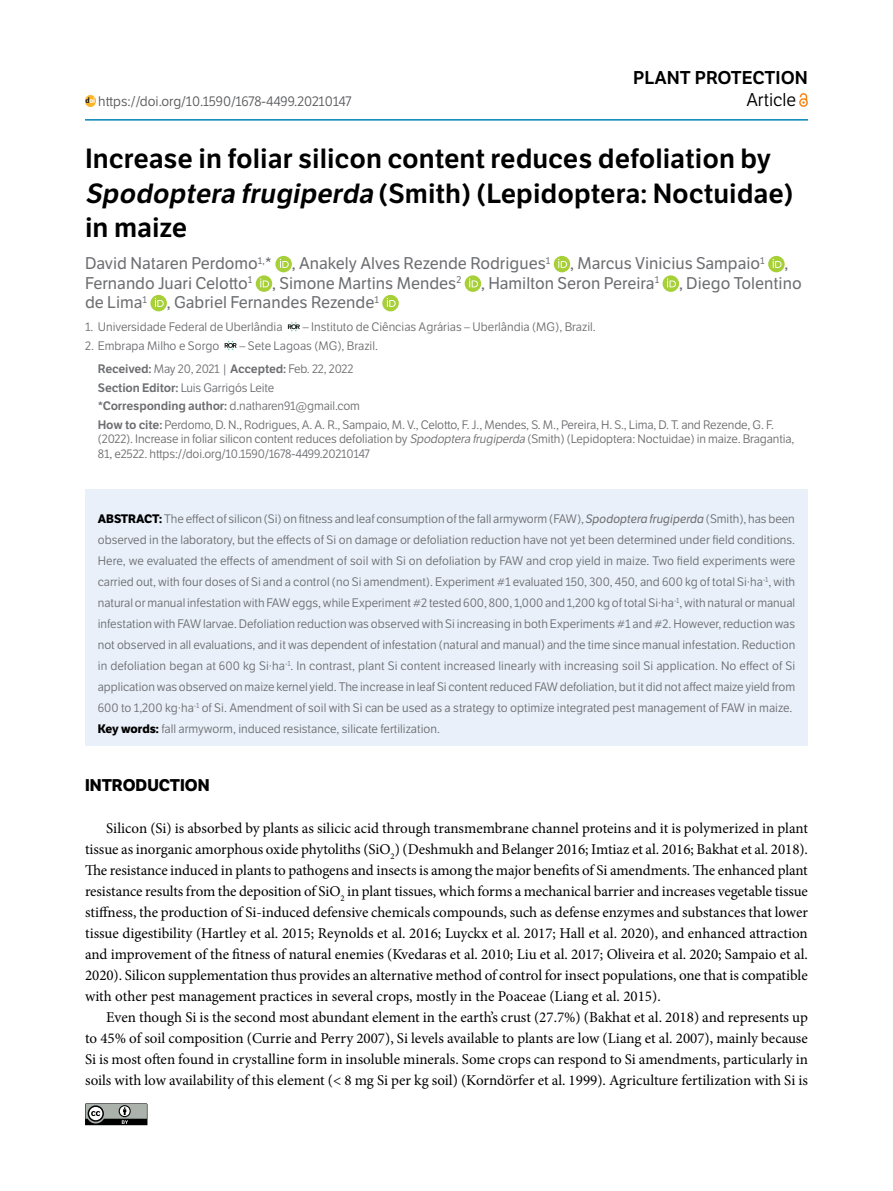
<style>
.page{position:relative;width:893px;height:1191px;background:#fff}
.page>*{position:absolute;margin:0;border:0;box-sizing:border-box;transform-origin:0 0}
.t1{font:600 27px/34.5px "LFT Etica";color:#000}
.t2{font:600 18px "LFT Etica";color:#000}
.t3{font:18px "LFT Etica";color:#000}
.t4{font:16.5px/19.5px "LFT Etica";color:#6d6e71}
.t5{font:700 16.5px "LFT Etica";color:#000}
.t6{font:15px/21px "Minion Pro";color:#000;text-align:justify}
.t7{font:13.5px "LFT Etica";letter-spacing:-.01em;color:#58595b}
.t8{font:12px/21px "LFT Etica";color:#6d6e71}
.s1{font-style:italic}
.s2{font-weight:600}
.s3{font-weight:700;color:#000}
</style>
<div class="page">
<div style="left:85px;top:489px;width:723px;height:256px;background:#e9f0f9"></div>
<div style="left:275px;top:256px;width:17px;height:16px;background:#a6cf38;border-radius:50%"></div>
<svg style="left:280px;top:259px;width:9px;height:9px"></svg>
<div style="left:554px;top:256px;width:16px;height:16px;background:#a6cf38;border-radius:50%"></div>
<svg style="left:558px;top:259px;width:9px;height:9px"></svg>
<svg style="left:768px;top:256px;width:17px;height:16px"></svg>
<svg style="left:773px;top:259px;width:8px;height:9px"></svg>
<svg style="left:256px;top:275px;width:16px;height:17px"></svg>
<svg style="left:260px;top:278px;width:9px;height:9px"></svg>
<svg style="left:465px;top:275px;width:16px;height:17px"></svg>
<svg style="left:469px;top:278px;width:9px;height:9px"></svg>
<svg style="left:663px;top:275px;width:16px;height:17px"></svg>
<svg style="left:667px;top:278px;width:9px;height:9px"></svg>
<div style="left:150px;top:295px;width:17px;height:16px;background:#a6cf38;border-radius:50%"></div>
<svg style="left:155px;top:298px;width:9px;height:9px"></svg>
<svg style="left:382px;top:295px;width:17px;height:16px"></svg>
<svg style="left:387px;top:298px;width:9px;height:9px"></svg>
<svg style="left:288px;top:322px;width:12px;height:9px"></svg>
<svg style="left:225px;top:341px;width:12px;height:9px"></svg>
<svg style="left:85px;top:1103px;width:63px;height:23px"></svg>
<svg style="left:85px;top:96px;width:11px;height:10px"></svg>
<hr style="left:85px;top:119px;width:723px;height:2px;background:#0084b6">
<svg style="left:800px;top:94px;width:8px;height:12px"></svg>
<p class="t7" style="left:98px;top:94px;width:255px">https://doi.org/10.1590/1678-4499.20210147</p>
<h2 class="t2" style="left:633px;top:67px;width:176px">PLANT PROTECTION</h2>
<h2 class="t3" style="left:746px;top:90px;width:51px">Article</h2>
<h1 class="t1" style="left:85px;top:142px;width:710px">Increase in foliar silicon content reduces defoliation by<br><span class="s1">Spodoptera frugiperda</span> (Smith) (Lepidoptera: Noctuidae) in maize</h1>
<h3 class="t4" style="left:85px;top:254px;width:718px">David Nataren Perdomo<sup>1,</sup>* , Anakely Alves Rezende Rodrigues<sup>1</sup> , Marcus Vinicius Sampaio<sup>1</sup> ,<br>Fernando Juari Celotto<sup>1</sup> , Simone Martins Mendes<sup>2</sup> , Hamilton Seron Pereira<sup>1</sup> , Diego Tolentino de Lima<sup>1</sup> , Gabriel Fernandes Rezende<sup>1</sup></h3>
<p class="t8" style="left:85px;top:317px;width:199px">1. Universidade Federal de Uberlândia</p>
<p class="t8" style="left:303px;top:317px;width:294px">– Instituto de Ciências Agrárias – Uberlândia (MG), Brazil.</p>
<p class="t8" style="left:85px;top:335px;width:136px">2. Embrapa Milho e Sorgo</p>
<p class="t8" style="left:98px;top:334px;width:282px;line-height:23px;text-indent:142px">– Sete Lagoas (MG), Brazil.<br><span class="s2">Received:</span> May 20, 2021 | <span class="s2">Accepted:</span> Feb. 22, 2022</p>
<p class="t8" style="left:98px;top:378px;width:678px;line-height:18.6px"><span class="s2">Section Editor:</span> Luis Garrigós Leite<br><span class="s2">*Corresponding author:</span> d.natharen91@gmail.com<br><span class="s2">How to cite:</span> Perdomo, D. N., Rodrigues, A. A. R., Sampaio, M. V., Celotto, F. J., Mendes, S. M., Pereira, H. S., Lima, D. T. and Rezende, G. F.</p>
<p class="t8" style="left:98px;top:432px;width:698px;line-height:14.4px">(2022). Increase in foliar silicon content reduces defoliation by <span class="s1">Spodoptera frugiperda</span> (Smith) (Lepidoptera: Noctuidae) in maize. Bragantia,<br>81, e2522. https://doi.org/10.1590/1678-4499.20210147</p>
<p class="t8" style="left:98px;top:508px;width:699px"><span class="s3">ABSTRACT:</span> The effect of silicon (Si) on fitness and leaf consumption of the fall armyworm (FAW), <span class="s1">Spodoptera frugiperda</span> (Smith), has been observed in the laboratory, but the effects of Si on damage or defoliation reduction have not yet been determined under field conditions.<br>Here, we evaluated the effects of amendment of soil with Si on defoliation by FAW and crop yield in maize. Two field experiments were carried out, with four doses of Si and a control (no Si amendment). Experiment #1 evaluated 150, 300, 450, and 600 kg of total Si∙ha<sup>-1</sup>, with natural or manual infestation with FAW eggs, while Experiment #2 tested 600, 800, 1,000 and 1,200 kg of total Si∙ha<sup>-1</sup>, with natural or manual infestation with FAW larvae. Defoliation reduction was observed with Si increasing in both Experiments #1 and #2. However, reduction was not observed in all evaluations, and it was dependent of infestation (natural and manual) and the time since manual infestation. Reduction in defoliation began at 600 kg Si∙ha<sup>-1</sup>. In contrast, plant Si content increased linearly with increasing soil Si application. No effect of Si application was observed on maize kernel yield. The increase in leaf Si content reduced FAW defoliation, but it did not affect maize yield from 600 to 1,200 kg∙ha<sup>-1</sup> of Si. Amendment of soil with Si can be used as a strategy to optimize integrated pest management of FAW in maize.<br><span class="s3">Key words:</span> fall armyworm, induced resistance, silicate fertilization.</p>
<h3 class="t5" style="left:85px;top:774px;width:126px">INTRODUCTION</h3>
<p class="t6" style="left:85px;top:817px;width:724px;text-indent:21px">Silicon (Si) is absorbed by plants as silicic acid through transmembrane channel proteins and it is polymerized in plant tissue as inorganic amorphous oxide phytoliths (SiO<sub>2</sub>) (Deshmukh and Belanger 2016; Imtiaz et al. 2016; Bakhat et al. 2018).<br>The resistance induced in plants to pathogens and insects is among the major benefits of Si amendments. The enhanced plant resistance results from the deposition of SiO<sub>2</sub> in plant tissues, which forms a mechanical barrier and increases vegetable tissue stiffness, the production of Si-induced defensive chemicals compounds, such as defense enzymes and substances that lower tissue digestibility (Hartley et al. 2015; Reynolds et al. 2016; Luyckx et al. 2017; Hall et al. 2020), and enhanced attraction and improvement of the fitness of natural enemies (Kvedaras et al. 2010; Liu et al. 2017; Oliveira et al. 2020; Sampaio et al.<br>2020). Silicon supplementation thus provides an alternative method of control for insect populations, one that is compatible with other pest management practices in several crops, mostly in the Poaceae (Liang et al. 2015).</p>
<p class="t6" style="left:85px;top:1006px;width:724px;text-indent:21px">Even though Si is the second most abundant element in the earth’s crust (27.7%) (Bakhat et al. 2018) and represents up to 45% of soil composition (Currie and Perry 2007), Si levels available to plants are low (Liang et al. 2007), mainly because Si is most often found in crystalline form in insoluble minerals. Some crops can respond to Si amendments, particularly in soils with low availability of this element (&lt; 8 mg Si per kg soil) (Korndörfer et al. 1999). Agriculture fertilization with Si is</p>
</div>
